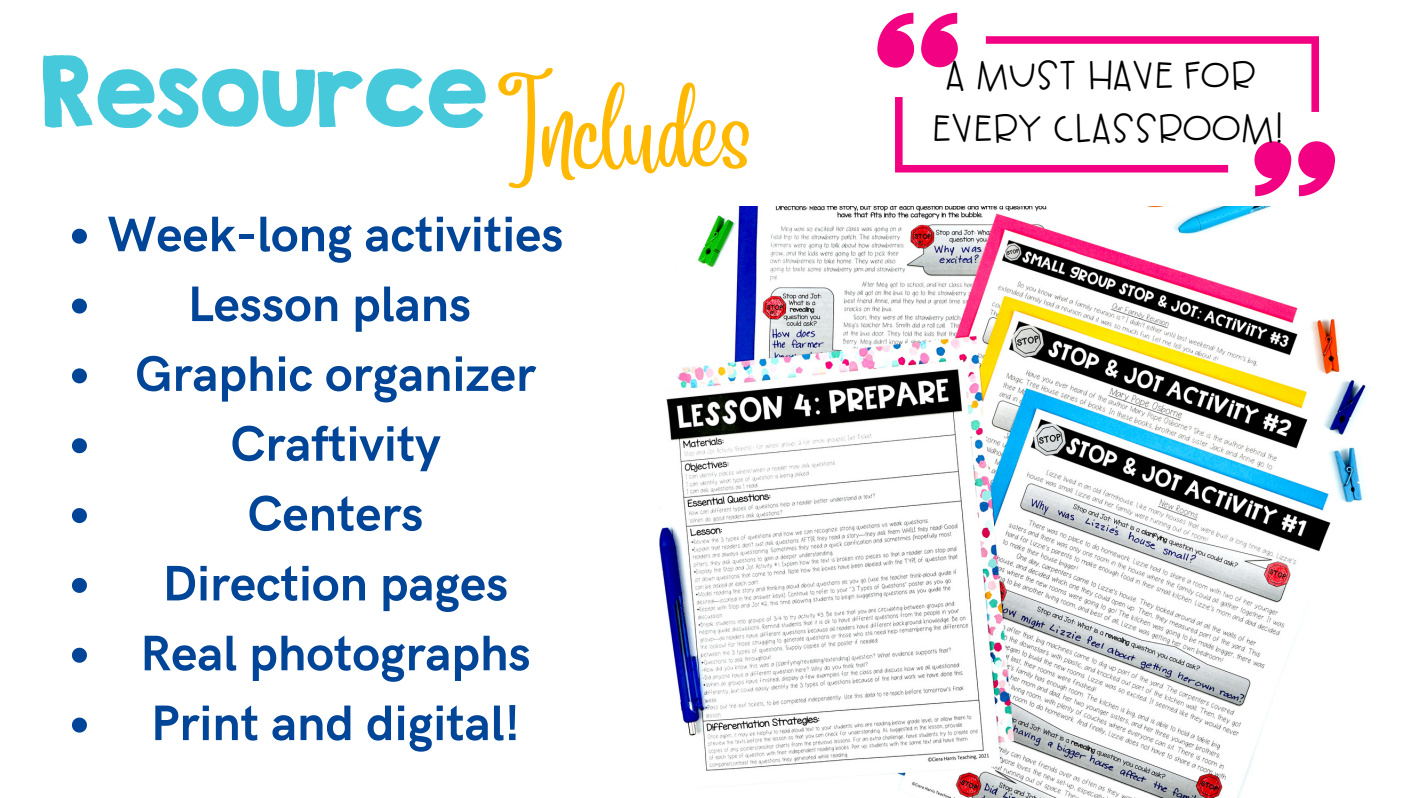
<style>
.page{position:relative;width:1418px;height:798px;background:#fff}
.page>*{position:absolute;margin:0;border:0;box-sizing:border-box;transform-origin:0 0}
.t1{font:88px "KG Second Chances Solid";color:#47c9dc}
.t2{font:80px "Angelina";color:#ffb902}
.t3{font:700 50px/69.8px "HK Grotesk";color:#004597;text-align:center}
.t4{font:38px/52.5px "AG Hot Mess";color:#000;text-align:center}
</style>
<div class="page">
<img style="left:659px;top:206px;width:710px;height:591px">
<svg style="left:877px;top:13px;width:458px;height:183px"></svg>
<svg style="left:72px;top:228px;width:15px;height:15px"></svg>
<svg style="left:72px;top:298px;width:15px;height:15px"></svg>
<svg style="left:72px;top:368px;width:15px;height:15px"></svg>
<svg style="left:72px;top:438px;width:15px;height:15px"></svg>
<svg style="left:72px;top:508px;width:15px;height:15px"></svg>
<svg style="left:72px;top:577px;width:15px;height:15px"></svg>
<svg style="left:72px;top:647px;width:15px;height:15px"></svg>
<svg style="left:72px;top:717px;width:15px;height:15px"></svg>
<h1 class="t1" style="left:40px;top:35px;width:449px">Resource</h1>
<h2 class="t2" style="left:498px;top:118px;width:255px">Includes</h2>
<p class="t3" style="left:107px;top:201px;width:457px">Week-long activities<br>Lesson plans<br>Graphic organizer<br>Craftivity<br>Centers<br>Direction pages<br>Real photographs<br>Print and digital!</p>
<p class="t4" style="left:930px;top:50px;width:353px">A MUST HAVE FOR<br>EVERY CLASSROOM!</p>
</div>
